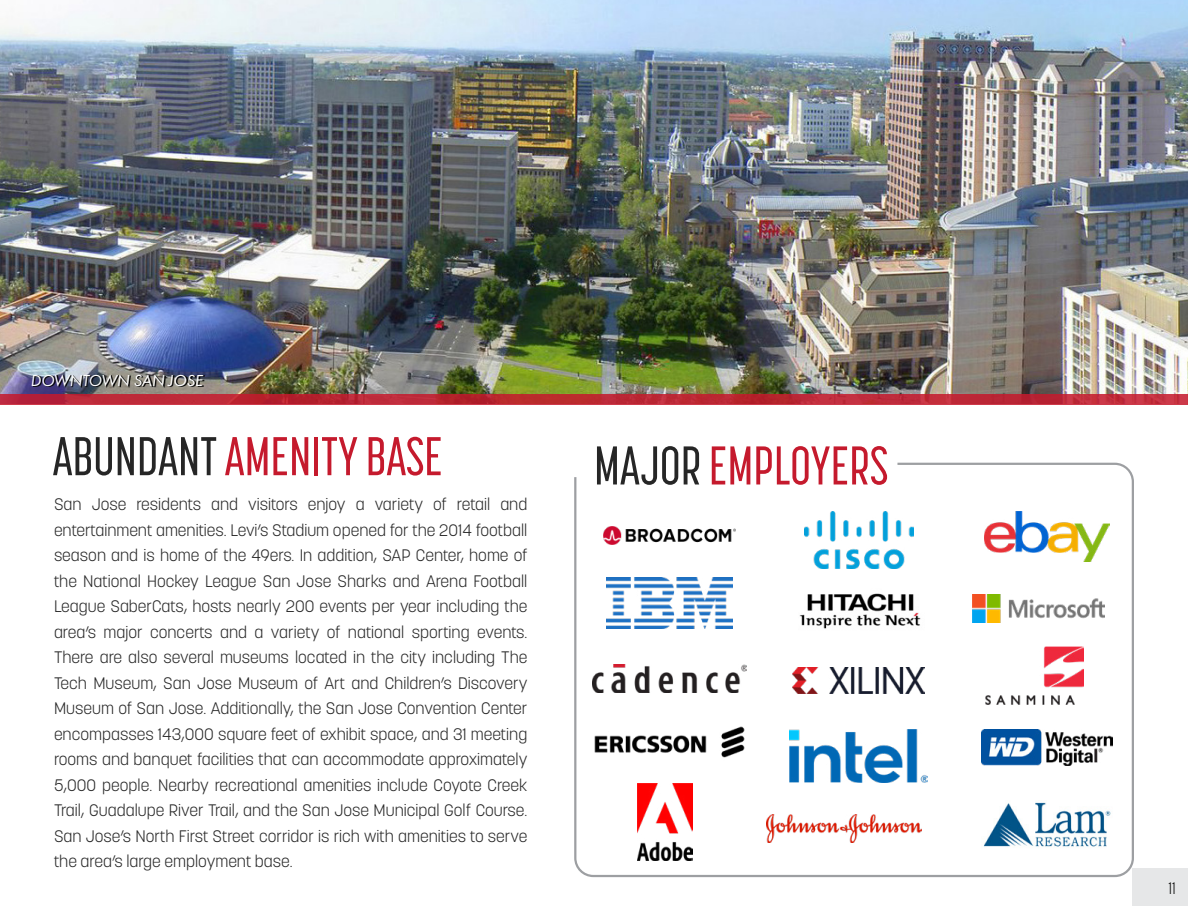
<style>
.page{position:relative;width:1188px;height:918px;background:#fff}
.page>*{position:absolute;margin:0;border:0;box-sizing:border-box;transform-origin:0 0}
.t1{font:500 54px "Korolev Compressed";color:#c51a2d}
.t2{font:300 16.5px/25.5px "Korolev";color:#262626;text-align:justify}
.t3{font:italic 16.5px "Futura PT";color:#fff}
.t4{font:300 16.5px "Korolev Condensed";color:#080808}
.s1{color:#262626}
</style>
<div class="page">
<div style="left:1132px;top:868px;width:56px;height:37px;background:#e6e7e8"></div>
<img style="left:0;top:0;width:1188px;height:394px">
<svg style="left:33px;top:375px;width:172px;height:13px;background:#56555d"></svg>
<svg style="left:574px;top:462px;width:560px;height:416px"></svg>
<svg style="left:0;top:394px;width:1188px;height:11px;background:#bd2a37"></svg>
<p class="t3" style="left:31px;top:370px;width:174px">DOWNTOWN SAN JOSE</p>
<h1 class="t1" style="left:53px;top:427px;width:392px"><span class="s1">ABUNDANT</span>AMENITY BASE</h1>
<h1 class="t1" style="left:594px;top:436px;width:296px"><span class="s1">MAJOR</span>EMPLOYERS</h1>
<p class="t2" style="left:54px;top:492px;width:475px">San Jose residents and visitors enjoy a variety of retail and entertainment amenities. Levi’s Stadium opened for the 2014 football season and is home of the 49ers. In addition, SAP Center, home of the National Hockey League San Jose Sharks and Arena Football League SaberCats, hosts nearly 200 events per year including the area’s major concerts and a variety of national sporting events.<br>There are also several museums located in the city including The Tech Museum, San Jose Museum of Art and Children’s Discovery Museum of San Jose. Additionally, the San Jose Convention Center encompasses 143,000 square feet of exhibit space, and 31 meeting rooms and banquet facilities that can accommodate approximately 5,000 people. Nearby recreational amenities include Coyote Creek Trail, Guadalupe River Trail, and the San Jose Municipal Golf Course.<br>San Jose’s North First Street corridor is rich with amenities to serve the area’s large employment base.</p>
<p class="t4" style="left:1169px;top:878px;width:9px">11</p>
</div>
